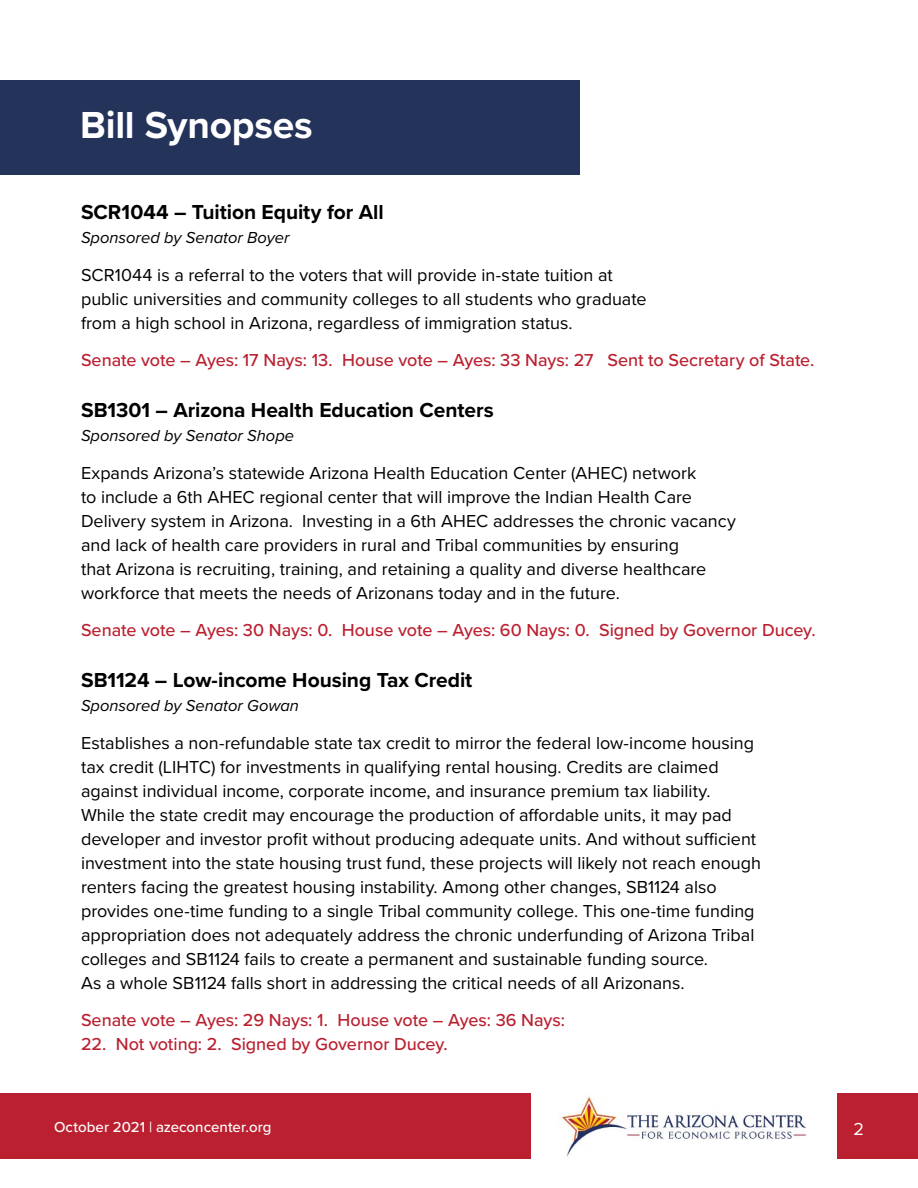
<style>
.page{position:relative;width:918px;height:1188px;background:#fff}
.page>*{position:absolute;margin:0;border:0;box-sizing:border-box;transform-origin:0 0}
.t1{font:700 39px "Proxima Nova";letter-spacing:-.005em;color:#fff}
.t2{font:700 21px "Proxima Nova";letter-spacing:-.005em;color:#000101}
.t3{font:18px/24px "Proxima Nova";color:#000}
.t4{font:500 18px "Proxima Nova";letter-spacing:-.005em;color:#bb2030}
.t5{font:18px "Proxima Nova";color:#fff}
.t6{font:italic 16.5px "Proxima Nova";color:#000101}
.t7{font:500 15px "Proxima Nova";letter-spacing:.005em;color:#fff}
</style>
<div class="page">
<div style="left:0;top:1094px;width:530px;height:65px;background:#bb2030"></div>
<div style="left:837px;top:1094px;width:81px;height:65px;background:#bb2030"></div>
<img style="left:558px;top:1097px;width:249px;height:60px">
<div style="left:0;top:80px;width:580px;height:95px;background:#24335a"></div>
<h1 class="t1" style="left:80px;top:96px;width:234px">Bill Synopses</h1>
<p class="t2" style="left:81px;top:196px;width:304px">SCR1044 – Tuition Equity for All</p>
<p class="t6" style="left:81px;top:225px;width:210px">Sponsored by Senator Boyer</p>
<p class="t3" style="left:81px;top:262px;width:567px">SCR1044 is a referral to the voters that will provide in-state tuition at public universities and community colleges to all students who graduate from a high school in Arizona, regardless of immigration status.</p>
<p class="t4" style="left:81px;top:347px;width:735px">Senate vote – Ayes: 17 Nays: 13. House vote – Ayes: 33 Nays: 27 Sent to Secretary of State.</p>
<p class="t2" style="left:81px;top:394px;width:414px">SB1301 – Arizona Health Education Centers</p>
<p class="t6" style="left:81px;top:423px;width:215px">Sponsored by Senator Shope</p>
<p class="t3" style="left:81px;top:460px;width:656px">Expands Arizona’s statewide Arizona Health Education Center (AHEC) network<br>to include a 6th AHEC regional center that will improve the Indian Health Care Delivery system in Arizona. Investing in a 6th AHEC addresses the chronic vacancy and lack of health care providers in rural and Tribal communities by ensuring<br>that Arizona is recruiting, training, and retaining a quality and diverse healthcare workforce that meets the needs of Arizonans today and in the future.</p>
<p class="t4" style="left:81px;top:617px;width:736px">Senate vote – Ayes: 30 Nays: 0. House vote – Ayes: 60 Nays: 0. Signed by Governor Ducey.</p>
<p class="t2" style="left:81px;top:664px;width:393px">SB1124 – Low-income Housing Tax Credit</p>
<p class="t6" style="left:81px;top:693px;width:220px">Sponsored by Senator Gowan</p>
<p class="t3" style="left:81px;top:730px;width:682px">Establishes a non-refundable state tax credit to mirror the federal low-income housing tax credit (LIHTC) for investments in qualifying rental housing. Credits are claimed against individual income, corporate income, and insurance premium tax liability.<br>While the state credit may encourage the production of affordable units, it may pad developer and investor profit without producing adequate units. And without sufficient investment into the state housing trust fund, these projects will likely not reach enough renters facing the greatest housing instability. Among other changes, SB1124 also provides one-time funding to a single Tribal community college. This one-time funding appropriation does not adequately address the chronic underfunding of Arizona Tribal colleges and SB1124 fails to create a permanent and sustainable funding source.<br>As a whole SB1124 falls short in addressing the critical needs of all Arizonans.</p>
<p class="t4" style="left:81px;top:1007px;width:486px">Senate vote – Ayes: 29 Nays: 1. House vote – Ayes: 36 Nays:</p>
<p class="t4" style="left:81px;top:1031px;width:368px">22. Not voting: 2. Signed by Governor Ducey.</p>
<p class="t7" style="left:54px;top:1116px;width:219px">October 2021 | azeconcenter.org</p>
<p class="t5" style="left:853px;top:1115px;width:12px">2</p>
</div>
